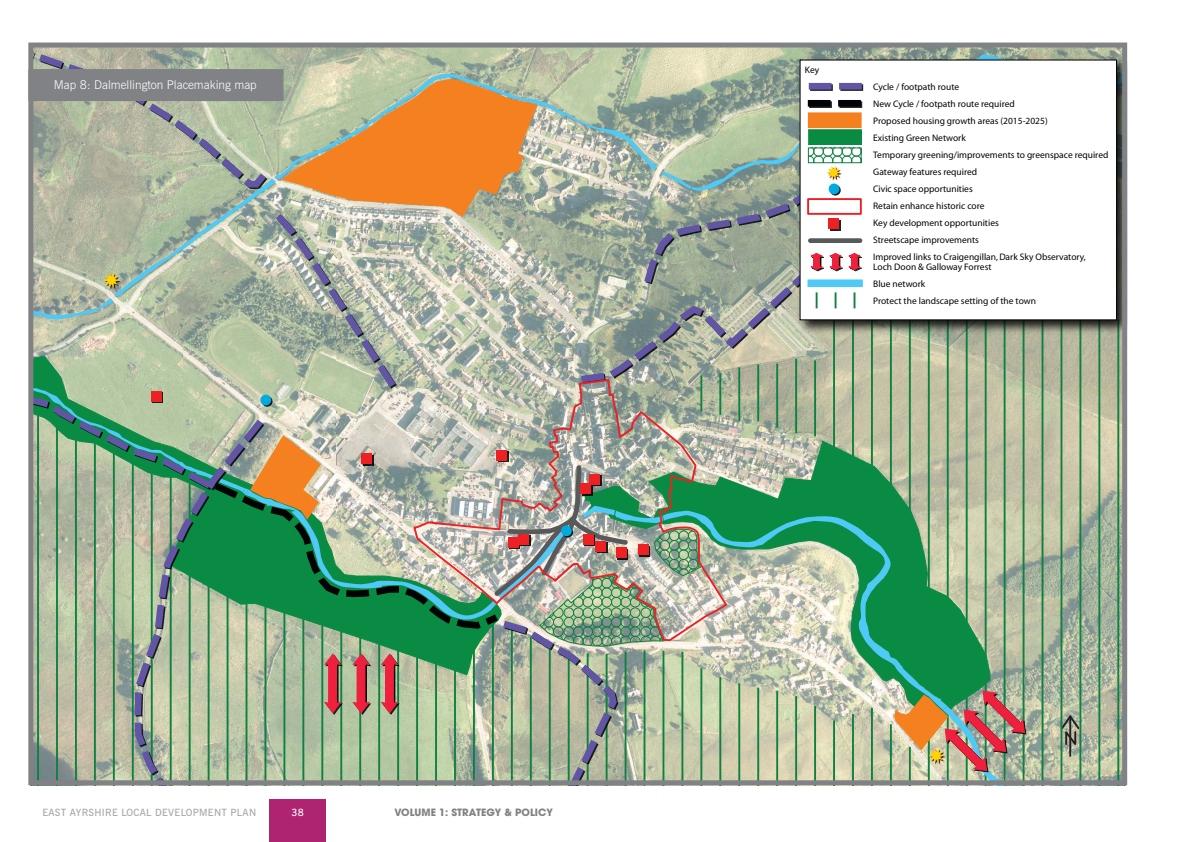
<style>
.page{position:relative;width:1191px;height:842px;background:#fff}
.page>*{position:absolute;margin:0;border:0;box-sizing:border-box;transform-origin:0 0}
.PIc_Cap_left{font:300 12px "News Gothic BT";color:#fff}
.t1{font:600 10px "News Gothic BT";letter-spacing:.025em;color:#a7a9ac}
.t2{font:700 10px "Avant Garde";color:#808285}
.t3{font:600 10px "News Gothic BT";color:#fff}
.t4{font:9.5px/17.1px "Myriad";color:#020304}
</style>
<div class="page">
<div style="left:269px;top:799px;width:57px;height:43px;background:#ae2471"></div>
<img style="left:34px;top:49px;width:1087px;height:730px">
<div style="left:28px;top:43px;width:1099px;height:742px;border:5px solid #808285"></div>
<div style="left:28px;top:69px;width:255px;height:32px;background:#808285"></div>
<p class="PIc_Cap_left" style="left:54px;top:77px;width:204px">Map 8: Dalmellington Placemaking map</p>
<p class="t1" style="left:43px;top:806px;width:215px">EAST AYRSHIRE LOCAL DEVELOPMENT PLAN</p>
<p class="t3" style="left:291px;top:806px;width:14px">38</p>
<p class="t2" style="left:394px;top:806px;width:160px">VOLUME 1: STRATEGY &amp; POLICY</p>
<p class="t4" style="left:805px;top:61px;width:16px">Key</p>
<p class="t4" style="left:873px;top:78px;width:237px">Cycle / footpath route<br>New Cycle / footpath route required<br>Proposed housing growth areas (2015-2025)<br>Existing Green Network<br>Temporary greening/improvements to greenspace required Gateway features required<br>Civic space opportunities<br>Retain enhance historic core<br>Key development opportunities<br>Streetscape improvements<br>Improved links to Craigengillan, Dark Sky Observatory,</p>
<p class="t4" style="left:873px;top:258px;width:164px">Loch Doon &amp; Galloway Forrest<br>Blue network<br>Protect the landscape setting of the town</p>
</div>
